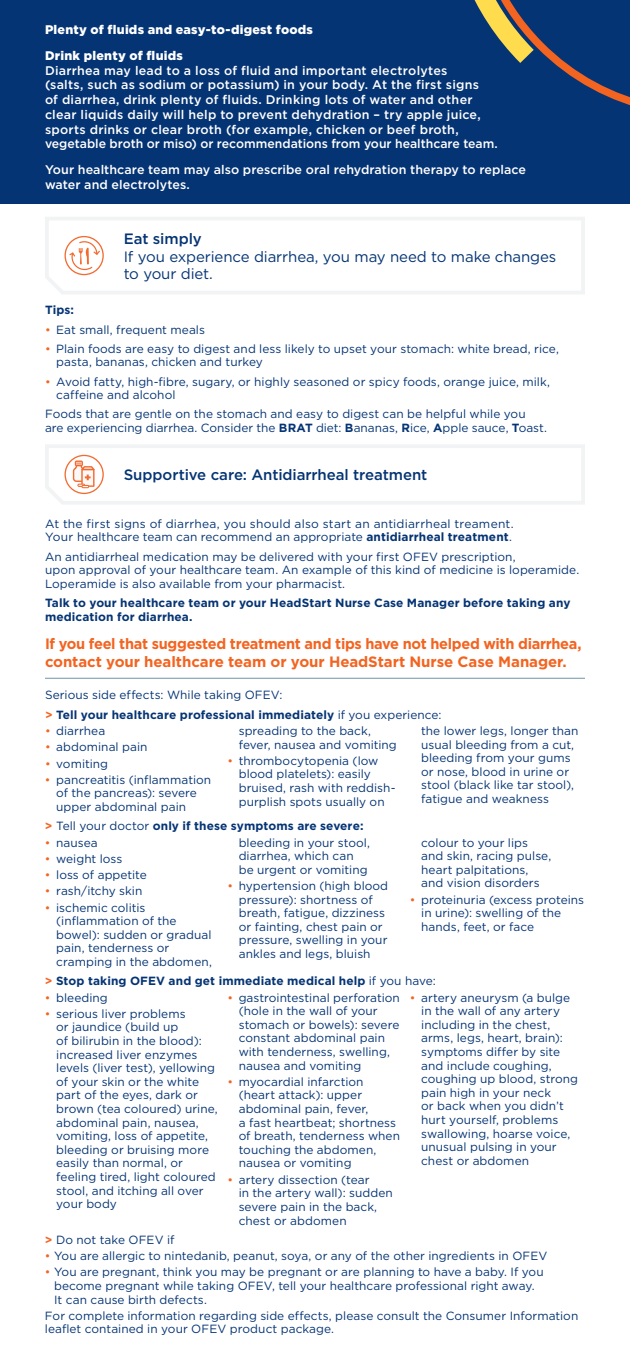
<style>
.page{position:relative;width:630px;height:1350px;background:#fff}
.page>*{position:absolute;margin:0;border:0;box-sizing:border-box;transform-origin:0 0}
.t1{font:700 15px/17.5px "Gotham";letter-spacing:-.015em;color:#f36421}
.t2{font:15px/17.5px "Gotham";letter-spacing:-.01em;color:#053474}
.t3{font:500 15px "Gotham";letter-spacing:-.005em;color:#053474}
.t4{font:500 12.5px/14.8px "Gotham";letter-spacing:.015em;color:#fff}
.t5{font:900 12.5px "Gotham";letter-spacing:.02em;color:#fff}
.t6{font:11.88px/13.6px "Gotham";letter-spacing:.005em;color:#053474}
.t7{font:700 11.88px/13.6px "Gotham";letter-spacing:.01em;color:#053474}
.s1{color:#f36421}
.s2{font-weight:700}
.s3{font-weight:400}
.s4{font-weight:700;color:#f36421}
</style>
<div class="page">
<div style="left:0;top:0;width:630px;height:203px;background:#053474"></div>
<hr style="left:45px;top:678px;width:540px;height:1px;background:#6e94ab">
<svg style="left:474px;top:0;width:156px;height:105px"></svg>
<svg style="left:45px;top:217px;width:540px;height:77px"></svg>
<div style="left:65px;top:236px;width:39px;height:39px;border:1px solid #f26b2f;border-radius:50%"></div>
<svg style="left:69px;top:241px;width:31px;height:29px"></svg>
<svg style="left:45px;top:445px;width:540px;height:59px"></svg>
<div style="left:65px;top:455px;width:39px;height:39px;border:1px solid #f26b2f;border-radius:50%"></div>
<svg style="left:73px;top:461px;width:22px;height:27px"></svg>
<p class="t5" style="left:45px;top:21px;width:269px">Plenty of fluids and easy-to-digest foods</p>
<p class="t5" style="left:45px;top:47px;width:140px">Drink plenty of fluids</p>
<p class="t4" style="left:45px;top:63px;width:454px">Diarrhea may lead to a loss of fluid and important electrolytes<br>(salts, such as sodium or potassium) in your body. At the first signs<br>of diarrhea, drink plenty of fluids. Drinking lots of water and other clear liquids daily will help to prevent dehydration – try apple juice, sports drinks or clear broth (for example, chicken or beef broth, vegetable broth or miso) or recommendations from your healthcare team.</p>
<p class="t4" style="left:45px;top:162px;width:483px">Your healthcare team may also prescribe oral rehydration therapy to replace water and electrolytes.</p>
<h2 class="t3" style="left:124px;top:229px;width:79px">Eat simply</h2>
<p class="t2" style="left:124px;top:247px;width:434px">If you experience diarrhea, you may need to make changes to your diet.</p>
<h3 class="t7" style="left:45px;top:303px;width:31px">Tips:</h3>
<p class="t6" style="left:45px;top:322px;width:162px"><span class="s1">•</span> Eat small, frequent meals</p>
<p class="t6" style="left:56px;top:341px;width:504px;text-indent:-11px"><span class="s1">•</span> Plain foods are easy to digest and less likely to upset your stomach: white bread, rice, pasta, bananas, chicken and turkey</p>
<p class="t6" style="left:56px;top:374px;width:495px;text-indent:-11px"><span class="s1">•</span> Avoid fatty, high-fibre, sugary, or highly seasoned or spicy foods, orange juice, milk, caffeine and alcohol</p>
<p class="t6" style="left:45px;top:407px;width:503px">Foods that are gentle on the stomach and easy to digest can be helpful while you are experiencing diarrhea. Consider the <span class="s2">BRAT</span> diet: <span class="s2">B</span>ananas, <span class="s2">R</span>ice, <span class="s2">A</span>pple sauce, <span class="s2">T</span>oast.</p>
<h2 class="t3" style="left:124px;top:465px;width:305px">Supportive care: Antidiarrheal treatment</h2>
<p class="t6" style="left:45px;top:517px;width:470px">At the first signs of diarrhea, you should also start an antidiarrheal treament.<br>Your healthcare team can recommend an appropriate <span class="s2">antidiarrheal treatment</span>.</p>
<p class="t6" style="left:45px;top:549px;width:536px">An antidiarrheal medication may be delivered with your first OFEV prescription,<br>upon approval of your healthcare team. An example of this kind of medicine is loperamide.<br>Loperamide is also available from your pharmacist.</p>
<p class="t7" style="left:45px;top:596px;width:527px">Talk to your healthcare team or your HeadStart Nurse Case Manager before taking any medication for diarrhea.</p>
<p class="t1" style="left:45px;top:635px;width:538px">If you feel that suggested treatment and tips have not helped with diarrhea, contact your healthcare team or your HeadStart Nurse Case Manager.</p>
<p class="t6" style="left:45px;top:688px;width:239px">Serious side effects: While taking OFEV:</p>
<p class="t7" style="left:45px;top:708px;width:398px"><span class="s1">&gt;</span> Tell your healthcare professional immediately <span class="s3">if you experience:</span></p>
<p class="t6" style="left:45px;top:724px;width:62px"><span class="s1">•</span> diarrhea</p>
<p class="t6" style="left:45px;top:740px;width:104px"><span class="s1">•</span> abdominal pain</p>
<p class="t6" style="left:45px;top:756px;width:65px"><span class="s1">•</span> vomiting</p>
<p class="t6" style="left:56px;top:773px;width:156px;text-indent:-11px"><span class="s1">•</span> pancreatitis (inflammation of the pancreas): severe upper abdominal pain</p>
<p class="t6" style="left:239px;top:724px;width:160px">spreading to the back, fever, nausea and vomiting</p>
<p class="t6" style="left:239px;top:754px;width:158px;text-indent:-11px"><span class="s1">•</span> thrombocytopenia (low blood platelets): easily bruised, rash with reddish&shy;purplish spots usually on</p>
<p class="t6" style="left:421px;top:724px;width:159px">the lower legs, longer than usual bleeding from a cut, bleeding from your gums or nose, blood in urine or stool (black like tar stool), fatigue and weakness</p>
<p class="t7" style="left:45px;top:819px;width:320px"><span class="s1">&gt;</span> <span class="s3">Tell your doctor</span> only if these symptoms are severe:</p>
<p class="t6" style="left:45px;top:835px;width:54px"><span class="s1">•</span> nausea</p>
<p class="t6" style="left:45px;top:852px;width:79px"><span class="s1">•</span> weight loss</p>
<p class="t6" style="left:45px;top:868px;width:103px"><span class="s1">•</span> loss of appetite</p>
<p class="t6" style="left:45px;top:884px;width:99px"><span class="s1">•</span> rash/itchy skin</p>
<p class="t6" style="left:56px;top:900px;width:157px;text-indent:-11px"><span class="s1">•</span> ischemic colitis (inflammation of the bowel): sudden or gradual pain, tenderness or cramping in the abdomen,</p>
<p class="t6" style="left:239px;top:835px;width:133px">bleeding in your stool, diarrhea, which can be urgent or vomiting</p>
<p class="t6" style="left:239px;top:879px;width:151px;text-indent:-11px"><span class="s1">•</span> hypertension (high blood pressure): shortness of breath, fatigue, dizziness or fainting, chest pain or pressure, swelling in your ankles and legs, bluish</p>
<p class="t6" style="left:421px;top:835px;width:132px">colour to your lips and skin, racing pulse, heart palpitations, and vision disorders</p>
<p class="t6" style="left:421px;top:892px;width:164px;text-indent:-11px"><span class="s1">•</span> proteinuria (excess proteins in urine): swelling of the hands, feet, or face</p>
<p class="t7" style="left:45px;top:974px;width:392px"><span class="s1">&gt;</span> Stop taking OFEV and get immediate medical help <span class="s3">if you have:</span></p>
<p class="t6" style="left:45px;top:990px;width:64px"><span class="s1">•</span> bleeding</p>
<p class="t6" style="left:56px;top:1007px;width:163px;text-indent:-11px"><span class="s1">•</span> serious liver problems<br>or jaundice (build up<br>of bilirubin in the blood): increased liver enzymes levels (liver test), yellowing of your skin or the white part of the eyes, dark or brown (tea coloured) urine, abdominal pain, nausea, vomiting, loss of appetite, bleeding or bruising more easily than normal, or feeling tired, light coloured stool, and itching all over your body</p>
<p class="t6" style="left:239px;top:990px;width:163px;text-indent:-11px"><span class="s1">•</span> gastrointestinal perforation (hole in the wall of your stomach or bowels): severe constant abdominal pain with tenderness, swelling, nausea and vomiting</p>
<p class="t6" style="left:239px;top:1075px;width:163px;text-indent:-11px"><span class="s1">•</span> myocardial infarction (heart attack): upper abdominal pain, fever,<br>a fast heartbeat; shortness of breath, tenderness when touching the abdomen, nausea or vomiting</p>
<p class="t6" style="left:239px;top:1172px;width:156px;text-indent:-11px"><span class="s1">•</span> artery dissection (tear<br>in the artery wall): sudden severe pain in the back, chest or abdomen</p>
<p class="t6" style="left:421px;top:990px;width:158px;text-indent:-11px"><span class="s1">•</span> artery aneurysm (a bulge in the wall of any artery including in the chest, arms, legs, heart, brain): symptoms differ by site and include coughing, coughing up blood, strong pain high in your neck<br>or back when you didn’t hurt yourself, problems swallowing, hoarse voice, unusual pulsing in your chest or abdomen</p>
<p class="t6" style="left:45px;top:1232px;width:131px"><span class="s4">&gt;</span> Do not take OFEV if</p>
<p class="t6" style="left:45px;top:1249px;width:504px"><span class="s1">•</span> You are allergic to nintedanib, peanut, soya, or any of the other ingredients in OFEV</p>
<p class="t6" style="left:54px;top:1265px;width:491px;text-indent:-9px"><span class="s1">•</span> You are pregnant, think you may be pregnant or are planning to have a baby. If you become pregnant while taking OFEV, tell your healthcare professional right away.<br>It can cause birth defects.</p>
<p class="t6" style="left:45px;top:1309px;width:535px">For complete information regarding side effects, please consult the Consumer Information leaflet contained in your OFEV product package.</p>
</div>
